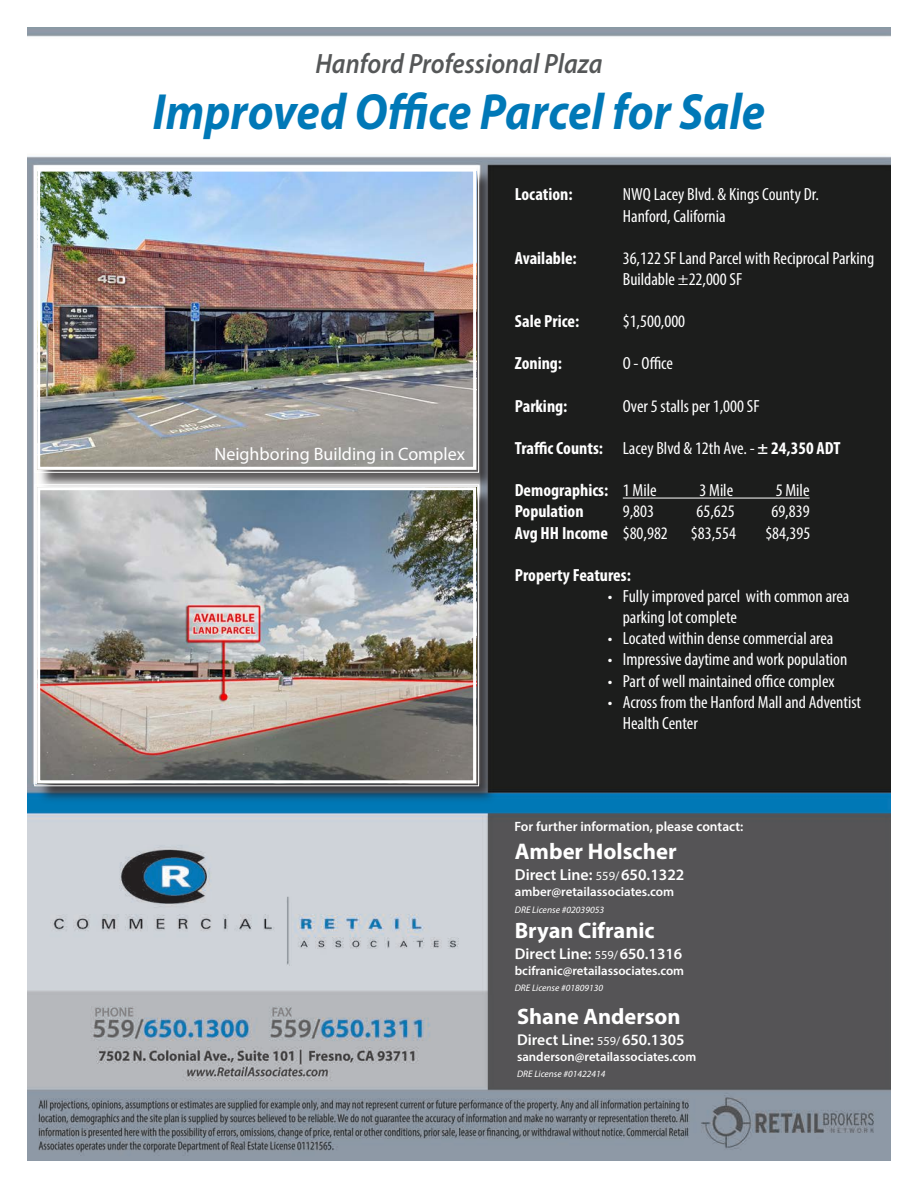
<style>
.page{position:relative;width:918px;height:1188px;background:#fff}
.page>*{position:absolute;margin:0;border:0;box-sizing:border-box;transform-origin:0 0}
.t1{font:italic 700 51.15px "Myriad Pro";color:#0078b7;scale:.91 1}
.t2{font:italic 600 28.05px "Myriad Pro";color:#555758;scale:.91 1}
.t3{font:700 22.65px "Myriad Pro";color:#fff}
.t4{font:700 22.35px "Myriad Pro";color:#fff}
.t5{font:18px "Myriad Pro";color:#fff}
.t6{font:condensed 17.55px/21.1px "Myriad Pro";color:#fff}
.t7{font:700 condensed 17.55px "Myriad Pro";color:#fff}
.t8{font:600 15.9px "Myriad Pro";color:#fff}
.t9{font:600 15.6px "Myriad Pro";color:#fff}
.t10{font:600 13.5px "Myriad Pro";color:#fff}
.t11{font:600 13.05px "Myriad Pro";color:#fff}
.t12{font:600 12.9px "Myriad Pro";color:#fff}
.t13{font:italic 9.6px "Myriad Pro";color:#fff}
.t14{font:italic 9.45px "Myriad Pro";color:#fff}
.s1{font-weight:400}
.s2{font-weight:400;font-size:12.45px}
.s3{font-weight:400;font-size:12.3px}
</style>
<div class="page">
<img style="left:27px;top:27px;width:864px;height:1134px">
<div style="left:37px;top:168px;width:461px;height:324px;background:#231f20;opacity:.75"></div>
<img style="left:34px;top:165px;width:446px;height:308px">
<div style="left:37px;top:169px;width:439px;height:301px;border:3px solid #fff"></div>
<hr style="left:623px;top:498px;width:187px;height:1px;background:#fff">
<div style="left:37px;top:487px;width:461px;height:318px;background:#231f20;opacity:.75"></div>
<img style="left:34px;top:484px;width:446px;height:303px">
<div style="left:37px;top:487px;width:439px;height:296px;border:3px solid #fff"></div>
<h2 class="t2" style="left:315px;top:46px;width:317px">Hanford Professional Plaza</h2>
<h1 class="t1" style="left:153px;top:79px;width:674px">Improved Office Parcel for Sale</h1>
<p class="t5" style="left:214px;top:443px;width:252px">Neighboring Building in Complex</p>
<p class="t7" style="left:515px;top:184px;width:59px">Location:</p>
<p class="t6" style="left:623px;top:184px;width:198px">NWQ Lacey Blvd. &amp; Kings County Dr.<br>Hanford, California</p>
<p class="t7" style="left:515px;top:247px;width:64px">Available:</p>
<p class="t6" style="left:623px;top:247px;width:253px">36,122 SF Land Parcel with Reciprocal Parking<br>Buildable ±22,000 SF</p>
<p class="t7" style="left:515px;top:310px;width:66px">Sale Price:</p>
<p class="t6" style="left:623px;top:311px;width:64px">$1,500,000</p>
<p class="t7" style="left:515px;top:353px;width:49px">Zoning:</p>
<p class="t6" style="left:623px;top:353px;width:52px">O - Office</p>
<p class="t7" style="left:515px;top:395px;width:54px">Parking:</p>
<p class="t6" style="left:623px;top:395px;width:138px">Over 5 stalls per 1,000 SF</p>
<p class="t7" style="left:515px;top:437px;width:327px">Traffic Counts: <span class="s1">Lacey Blvd &amp; 12th Ave. -</span> ± 24,350 ADT</p>
<p class="t7" style="left:515px;top:479px;width:143px">Demographics: <span class="s1">1 Mile</span></p>
<p class="t6" style="left:699px;top:480px;width:35px">3 Mile</p>
<p class="t6" style="left:776px;top:480px;width:35px">5 Mile</p>
<p class="t7" style="left:515px;top:501px;width:70px">Population</p>
<p class="t6" style="left:623px;top:501px;width:33px">9,803</p>
<p class="t6" style="left:697px;top:501px;width:40px">65,625</p>
<p class="t6" style="left:771px;top:501px;width:40px">69,839</p>
<p class="t7" style="left:515px;top:522px;width:155px">Avg HH Income <span class="s1">$80,982</span></p>
<p class="t6" style="left:691px;top:522px;width:47px">$83,554</p>
<p class="t6" style="left:765px;top:522px;width:47px">$84,395</p>
<p class="t7" style="left:515px;top:564px;width:118px">Property Features:</p>
<p class="t6" style="left:623px;top:585px;width:228px;text-indent:-15px">• Fully improved parcel with common area parking lot complete</p>
<p class="t6" style="left:608px;top:628px;width:227px">• Located within dense commercial area</p>
<p class="t6" style="left:608px;top:649px;width:241px">• Impressive daytime and work population</p>
<p class="t6" style="left:608px;top:670px;width:228px">• Part of well maintained office complex</p>
<p class="t6" style="left:623px;top:691px;width:240px;text-indent:-15px">• Across from the Hanford Mall and Adventist<br>Health Center</p>
<p class="t10" style="left:514px;top:818px;width:230px">For further information, please contact:</p>
<p class="t3" style="left:515px;top:836px;width:163px">Amber Holscher</p>
<p class="t8" style="left:515px;top:864px;width:171px">Direct Line: <span class="s2">559/</span>650.1322</p>
<p class="t11" style="left:515px;top:884px;width:161px">amber@retailassociates.com</p>
<p class="t13" style="left:515px;top:903px;width:91px">DRE License #02039053</p>
<p class="t4" style="left:515px;top:916px;width:141px">Bryan Cifranic</p>
<p class="t9" style="left:515px;top:944px;width:169px">Direct Line: <span class="s3">559/</span>650.1316</p>
<p class="t12" style="left:515px;top:962px;width:171px">bcifranic@retailassociates.com</p>
<p class="t14" style="left:515px;top:982px;width:90px">DRE License #01809130</p>
<p class="t4" style="left:517px;top:1002px;width:165px">Shane Anderson</p>
<p class="t9" style="left:517px;top:1030px;width:169px">Direct Line: <span class="s3">559/</span>650.1305</p>
<p class="t12" style="left:517px;top:1048px;width:181px">sanderson@retailassociates.com</p>
<p class="t14" style="left:517px;top:1068px;width:90px">DRE License #01422414</p>
</div>
